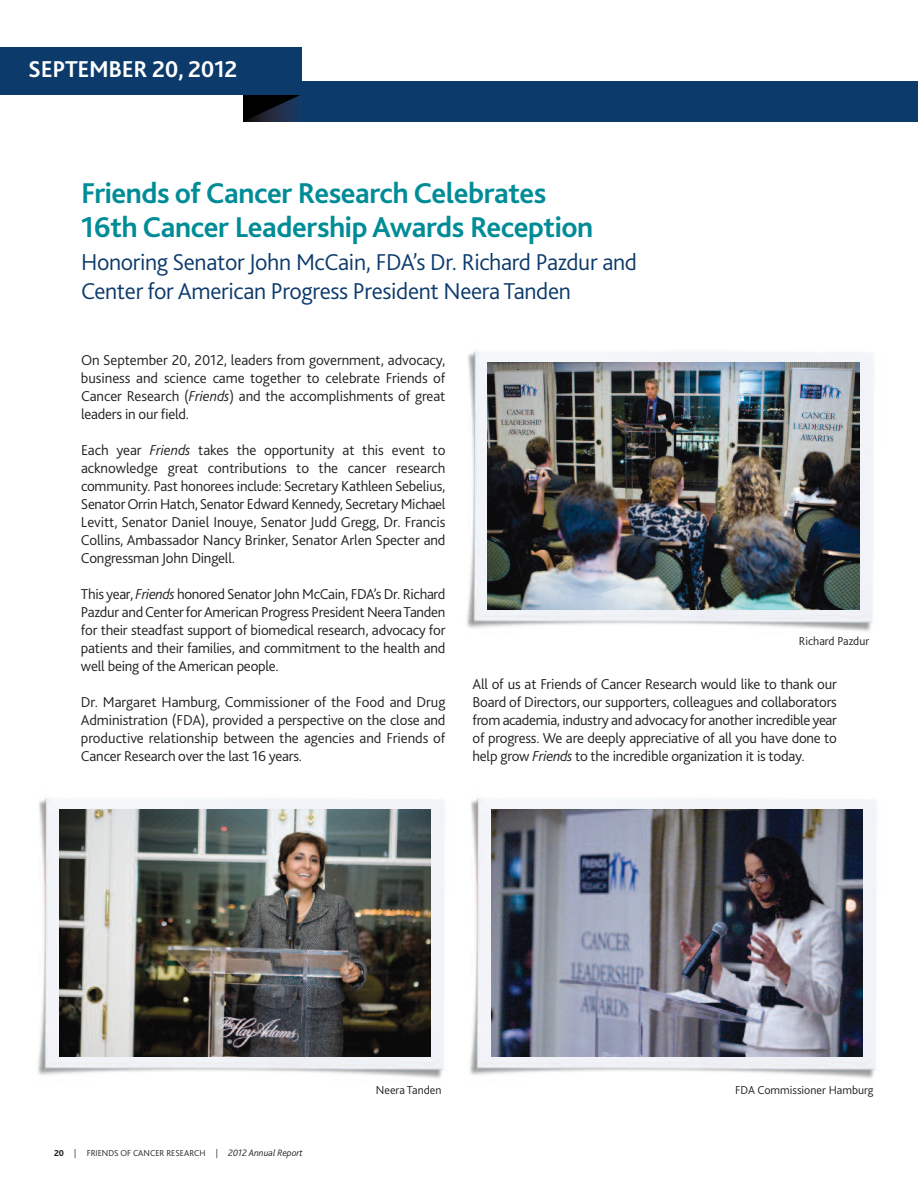
<style>
.page{position:relative;width:918px;height:1188px;background:#fff}
.page>*{position:absolute;margin:0;border:0;box-sizing:border-box;transform-origin:0 0}
.t1{font:700 30px/34.5px "Bliss 2";letter-spacing:-.015em;color:#008c97}
.t2{font:300 24px/28.5px "Bliss 2";letter-spacing:-.015em;color:#0c3a6b}
.t3{font:700 24px "Bliss 2";letter-spacing:-.015em;color:#fff}
.t4{font:300 15px/18px "Bliss 2";letter-spacing:-.015em;color:#231f20;text-align:justify}
.t5{font:300 12px "Bliss 2";color:#231f20}
.t6{font:300 9px "Bliss 2";color:#231f20}
.s1{font-style:italic}
.s2{font-weight:800}
.s3{font-style:italic;font-size:9.75px}
</style>
<div class="page">
<div style="left:243px;top:81px;width:675px;height:41px;background:#0c3a6b"></div>
<svg style="left:243px;top:95px;width:57px;height:27px;background:#0f1724"></svg>
<div style="left:0;top:47px;width:301px;height:47px;background:#0c3a6b"></div>
<img style="left:466px;top:351px;width:407px;height:281px">
<img style="left:488px;top:363px;width:371px;height:246px">
<img style="left:37px;top:798px;width:407px;height:281px">
<img style="left:59px;top:810px;width:372px;height:247px">
<img style="left:469px;top:798px;width:407px;height:281px">
<img style="left:491px;top:810px;width:372px;height:247px">
<h2 class="t3" style="left:28px;top:60px;width:211px">SEPTEMBER 20, 2012</h2>
<h1 class="t1" style="left:81px;top:178px;width:514px">Friends of Cancer Research Celebrates<br>16th Cancer Leadership Awards Reception</h1>
<h2 class="t2" style="left:81px;top:250px;width:558px">Honoring Senator John McCain, FDA’s Dr. Richard Pazdur and<br>Center for American Progress President Neera Tanden</h2>
<p class="t4" style="left:81px;top:352px;width:366px">On September 20, 2012, leaders from government, advocacy, business and science came together to celebrate Friends of Cancer Research (<span class="s1">Friends</span>) and the accomplishments of great leaders in our field.</p>
<p class="t4" style="left:81px;top:442px;width:366px">Each year <span class="s1">Friends</span> takes the opportunity at this event to acknowledge great contributions to the cancer research community. Past honorees include: Secretary Kathleen Sebelius, SenatorOrrin Hatch, Senator Edward Kennedy, Secretary Michael Levitt, Senator Daniel Inouye, Senator Judd Gregg, Dr. Francis Collins, Ambassador Nancy Brinker, Senator Arlen Specter and Congressman John Dingell.</p>
<p class="t4" style="left:81px;top:586px;width:366px">This year, <span class="s1">Friends</span> honored SenatorJohn McCain, FDA’s Dr. Richard Pazdur andCenterforAmerican Progress President NeeraTanden for their steadfast support of biomedical research, advocacy for patients and their families, and commitment to the health and well being of the American people.</p>
<p class="t4" style="left:81px;top:694px;width:366px">Dr. Margaret Hamburg, Commissioner of the Food and Drug Administration (FDA), provided a perspective on the close and productive relationship between the agencies and Friends of Cancer Research over the last 16 years.</p>
<p class="t5" style="left:799px;top:637px;width:72px">Richard Pazdur</p>
<p class="t4" style="left:472px;top:676px;width:366px">All of us at Friends of Cancer Research would like to thank our Board of Directors, our supporters, colleagues and collaborators from academia, industry and advocacy for another incredible year of progress. We are deeply appreciative of all you have done to help grow <span class="s1">Friends</span> to the incredible organization it is today.</p>
<p class="t6" style="left:54px;top:1150px;width:250px"><span class="s2">20</span> | FRIENDS OF CANCER RESEARCH | <span class="s3">2012 Annual Report</span></p>
<p class="t5" style="left:376px;top:1086px;width:67px">Neera Tanden</p>
<p class="t5" style="left:735px;top:1086px;width:140px">FDA Commissioner Hamburg</p>
</div>
